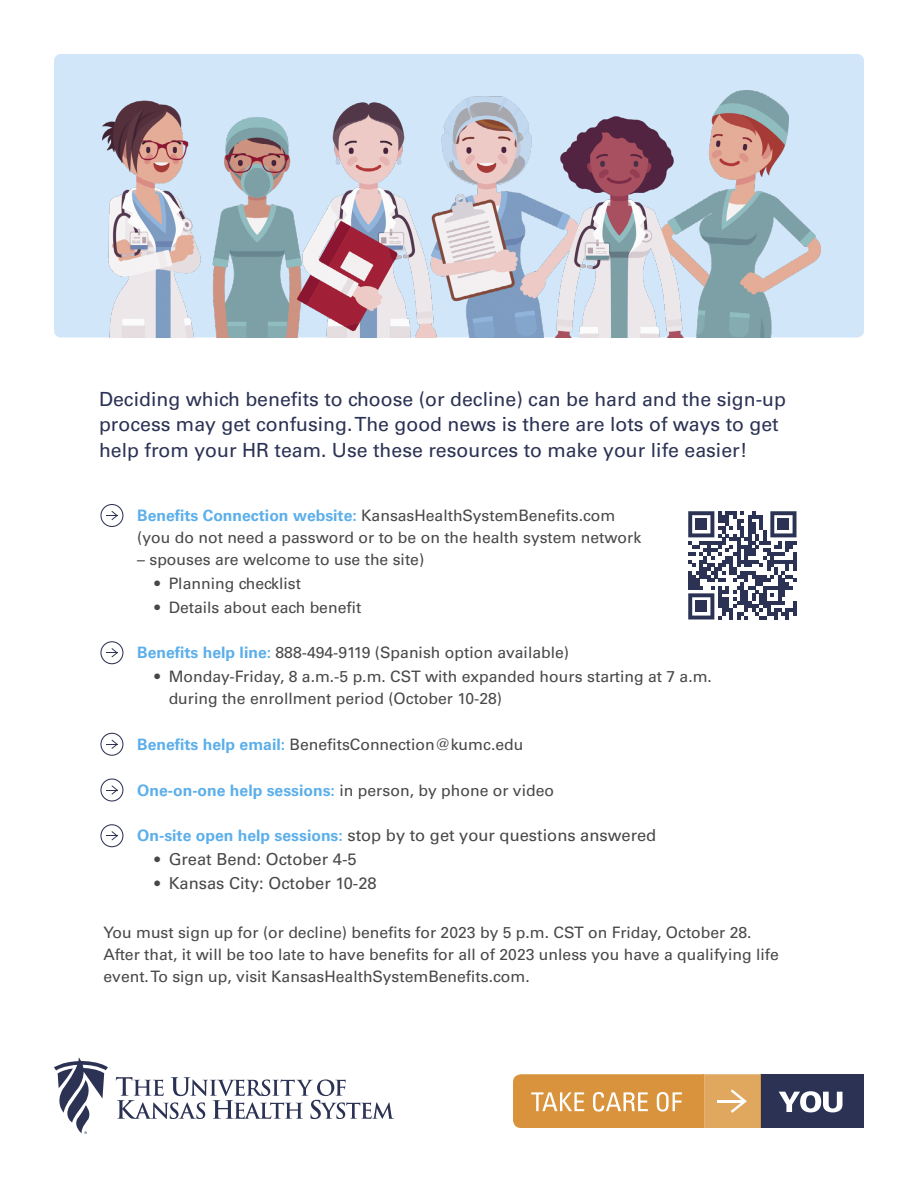
<style>
.page{position:relative;width:918px;height:1188px;background:#fff}
.page>*{position:absolute;margin:0;border:0;box-sizing:border-box;transform-origin:0 0}
.t1{font:19.5px/25.5px "Univers";color:#2c3254}
.t2{font:16.5px "Univers";color:#484848}
.t3{font:15.75px/21.8px "Univers";color:#484848}
.t4{font:700 15.75px "Univers";color:#5cafea}
.s1{font-weight:700;color:#5cafea}
.s2{font-weight:400;color:#484848}
.s3{font-weight:700;font-size:15.75px;color:#5cafea}
.s4{font-size:15.75px}
</style>
<div class="page">
<svg style="left:116px;top:1077px;width:278px;height:42px"></svg>
<svg style="left:54px;top:1057px;width:54px;height:77px"></svg>
<div style="left:760px;top:1074px;width:104px;height:54px;background:#2c3254"></div>
<hr style="left:760px;top:1074px;width:1px;height:54px;background:#d9933c">
<svg style="left:513px;top:1074px;width:247px;height:54px;background:#dda154"></svg>
<svg style="left:779px;top:1091px;width:63px;height:21px"></svg>
<svg style="left:100px;top:504px;width:23px;height:23px"></svg>
<svg style="left:100px;top:641px;width:23px;height:23px"></svg>
<svg style="left:100px;top:733px;width:23px;height:23px"></svg>
<svg style="left:100px;top:778px;width:23px;height:24px"></svg>
<svg style="left:100px;top:824px;width:23px;height:23px"></svg>
<svg style="left:688px;top:511px;width:109px;height:109px"></svg>
<div style="left:696px;top:519px;width:11px;height:11px;background:#2c3254"></div>
<div style="left:778px;top:519px;width:11px;height:11px;background:#2c3254"></div>
<div style="left:696px;top:601px;width:11px;height:11px;background:#2c3254"></div>
<div style="left:54px;top:54px;width:810px;height:284px;background:#d2e6f9;border-radius:7px"></div>
<img style="left:102px;top:91px;width:718px;height:247px">
<p class="t1" style="left:99px;top:386px;width:689px">Deciding which benefits to choose (or decline) can be hard and the sign-up process may get confusing. The good news is there are lots of ways to get help from your HR team. Use these resources to make your life easier!</p>
<p class="t3" style="left:137px;top:505px;width:506px"><span class="s1">Benefits Connection website:</span> KansasHealthSystemBenefits.com (you do not need a password or to be on the health system network</p>
<p class="t3" style="left:137px;top:548px;width:289px">– spouses are welcome to use the site)</p>
<p class="t3" style="left:154px;top:572px;width:148px">• Planning checklist</p>
<p class="t3" style="left:154px;top:596px;width:208px">• Details about each benefit</p>
<p class="t3" style="left:137px;top:642px;width:433px"><span class="s1">Benefits help line:</span> 888-494-9119 (Spanish option available)</p>
<p class="t3" style="left:169px;top:666px;width:545px;text-indent:-14px">• Monday-Friday, 8 a.m.-5 p.m. CST with expanded hours starting at 7 a.m. during the enrollment period (October 10-28)</p>
<p class="t3" style="left:137px;top:733px;width:388px"><span class="s1">Benefits help email:</span> BenefitsConnection@kumc.edu</p>
<p class="t4" style="left:137px;top:781px;width:418px">One-on-one help sessions: <span class="s2">in person, by phone or video</span></p>
<p class="t2" style="left:137px;top:826px;width:521px"><span class="s3">On-site open help sessions:</span> stop by to get your questions answered</p>
<p class="t2" style="left:154px;top:850px;width:204px"><span class="s4">•</span> Great Bend: October 4-5</p>
<p class="t2" style="left:154px;top:874px;width:224px"><span class="s4">•</span> Kansas City: October 10-28</p>
<p class="t3" style="left:104px;top:922px;width:677px">You must sign up for (or decline) benefits for 2023 by 5 p.m. CST on Friday, October 28.<br>After that, it will be too late to have benefits for all of 2023 unless you have a qualifying life event. To sign up, visit KansasHealthSystemBenefits.com.</p>
</div>
